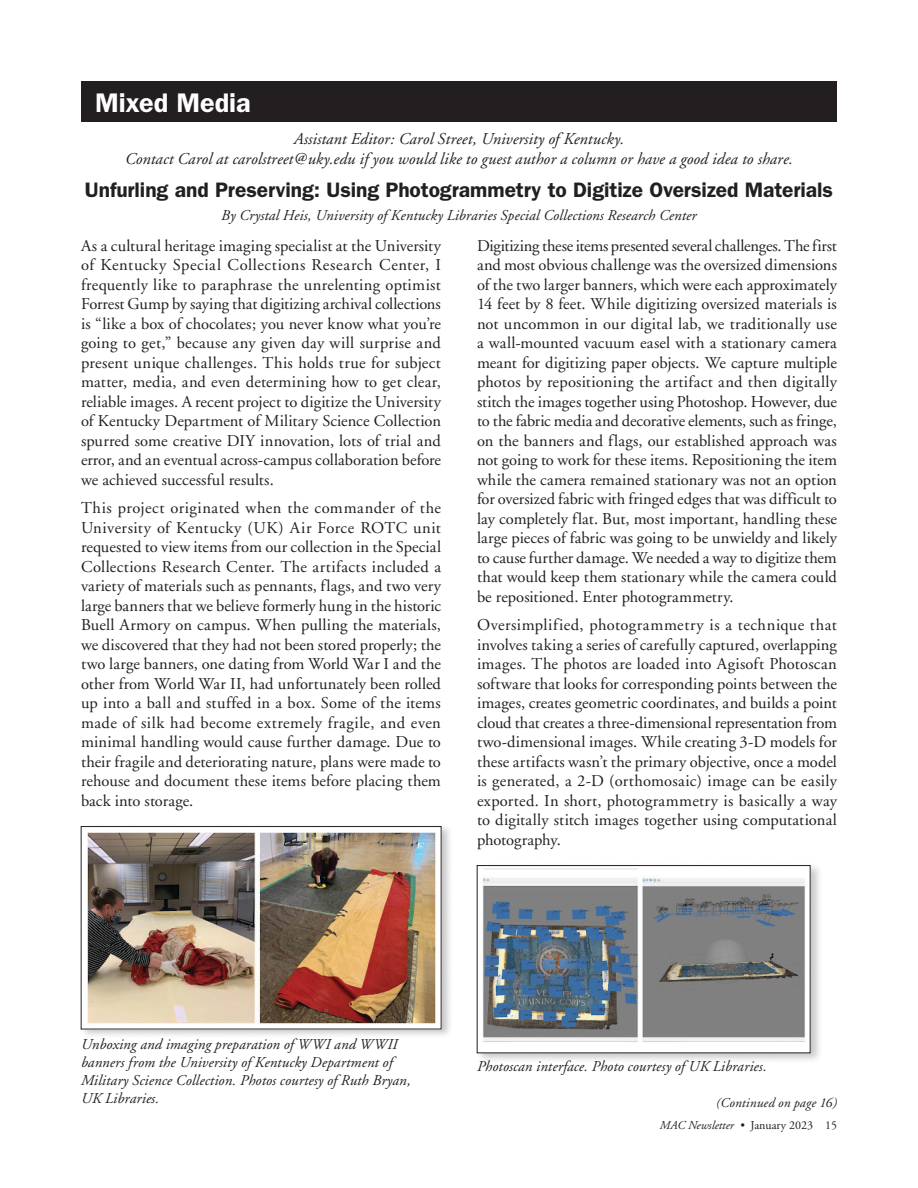
<style>
.page{position:relative;width:918px;height:1188px;background:#fff}
.page>*{position:absolute;margin:0;border:0;box-sizing:border-box;transform-origin:0 0}
.Page_head{font:600 27px "ITC Franklin Gothic Std";letter-spacing:-.005em;color:#fff}
.Big_Article_Headline{font:600 21px "ITC Franklin Gothic Std";letter-spacing:-.005em;color:#231f20}
.Body_Text_2021{font:16.5px/19.5px "Adobe Garamond";letter-spacing:.005em;color:#231f20;text-align:justify}
.Center_Italic_Text_2{font:italic 16.5px/19.5px "Adobe Garamond";letter-spacing:.005em;color:#231f20;text-align:center}
.Photo_Credits{font:italic 15px/18px "Adobe Garamond";letter-spacing:.01em;color:#231f20}
.Art_Author_2021_span{font:italic 15px "Adobe Garamond";letter-spacing:.01em;color:#231f20}
.Continued{font:italic 13.5px "Adobe Garamond";letter-spacing:.01em;color:#231f20}
.t1{font:italic 12px "Adobe Garamond";color:#231f20}
.s1{font-style:normal}
</style>
<div class="page">
<div style="left:79px;top:823px;width:374px;height:217px;background:#231f20;opacity:.25"></div>
<img style="left:83px;top:828px;width:356px;height:199px">
<div style="left:81px;top:826px;width:360px;height:203px;border:1px solid #231f20"></div>
<div style="left:476px;top:862px;width:347px;height:202px;background:#231f20;opacity:.25"></div>
<img style="left:479px;top:867px;width:329px;height:184px">
<div style="left:477px;top:865px;width:333px;height:188px;border:1px solid #231f20"></div>
<div style="left:81px;top:81px;width:756px;height:41px;background:#231f20"></div>
<p class="Page_head" style="left:95px;top:86px;width:157px">Mixed Media</p>
<p class="Center_Italic_Text_2" style="left:125px;top:130px;width:669px">Assistant Editor: Carol Street, University of Kentucky.<br>Contact Carol at carolstreet@uky.edu if you would like to guest author a column or have a good idea to share.</p>
<p class="Big_Article_Headline" style="left:85px;top:177px;width:750px">Unfurling and Preserving: Using Photogrammetry to Digitize Oversized Materials</p>
<p class="Art_Author_2021_span" style="left:221px;top:207px;width:477px">By Crystal Heis, University of Kentucky Libraries Special Collections Research Center</p>
<p class="Body_Text_2021" style="left:81px;top:236px;width:362px">As a cultural heritage imaging specialist at the University of Kentucky Special Collections Research Center, I frequently like to paraphrase the unrelenting optimist Forrest Gump by saying that digitizing archival collections is “like a box of chocolates; you never know what you’re going to get,” because any given day will surprise and present unique challenges. This holds true for subject matter, media, and even determining how to get clear, reliable images. A recent project to digitize the University of Kentucky Department of Military Science Collection spurred some creative DIY innovation, lots of trial and error, and an eventual across-campus collaboration before we achieved successful results.</p>
<p class="Body_Text_2021" style="left:81px;top:499px;width:362px">This project originated when the commander of the University of Kentucky (UK) Air Force ROTC unit requested to view items from our collection in the Special Collections Research Center. The artifacts included a variety of materials such as pennants, flags, and two very large banners that we believe formerly hung in the historic Buell Armory on campus. When pulling the materials, we discovered that they had not been stored properly; the two large banners, one dating from World War I and the other from World War II, had unfortunately been rolled up into a ball and stuffed in a box. Some of the items made of silk had become extremely fragile, and even minimal handling would cause further damage. Due to their fragile and deteriorating nature, plans were made to rehouse and document these items before placing them back into storage.</p>
<p class="Body_Text_2021" style="left:477px;top:236px;width:362px">Digitizing these items presented several challenges. The first and most obvious challenge was the oversized dimensions of the two larger banners, which were each approximately 14 feet by 8 feet. While digitizing oversized materials is not uncommon in our digital lab, we traditionally use a wall-mounted vacuum easel with a stationary camera meant for digitizing paper objects. We capture multiple photos by repositioning the artifact and then digitally stitch the images together using Photoshop. However, due to the fabric media and decorative elements, such as fringe, on the banners and flags, our established approach was not going to work for these items. Repositioning the item while the camera remained stationary was not an option for oversized fabric with fringed edges that was difficult to lay completely flat. But, most important, handling these large pieces of fabric was going to be unwieldy and likely to cause further damage. We needed a way to digitize them that would keep them stationary while the camera could be repositioned. Enter photogrammetry.</p>
<p class="Body_Text_2021" style="left:477px;top:616px;width:362px">Oversimplified, photogrammetry is a technique that involves taking a series of carefully captured, overlapping images. The photos are loaded into Agisoft Photoscan software that looks for corresponding points between the images, creates geometric coordinates, and builds a point cloud that creates a three-dimensional representation from two-dimensional images. While creating 3-D models for these artifacts wasn’t the primary objective, once a model is generated, a 2-D (orthomosaic) image can be easily exported. In short, photogrammetry is basically a way to digitally stitch images together using computational photography.</p>
<p class="Photo_Credits" style="left:81px;top:1036px;width:331px">Unboxing and imaging preparation of WWI and WWII banners from the University of Kentucky Department of Military Science Collection. Photos courtesy of Ruth Bryan, UK Libraries.</p>
<p class="Photo_Credits" style="left:477px;top:1058px;width:291px">Photoscan interface. Photo courtesy of UK Libraries.</p>
<p class="Continued" style="left:716px;top:1096px;width:122px">(Continued on page 16)</p>
<p class="t1" style="left:660px;top:1119px;width:179px">MAC Newsletter • <span class="s1">January 2023 15</span></p>
</div>
